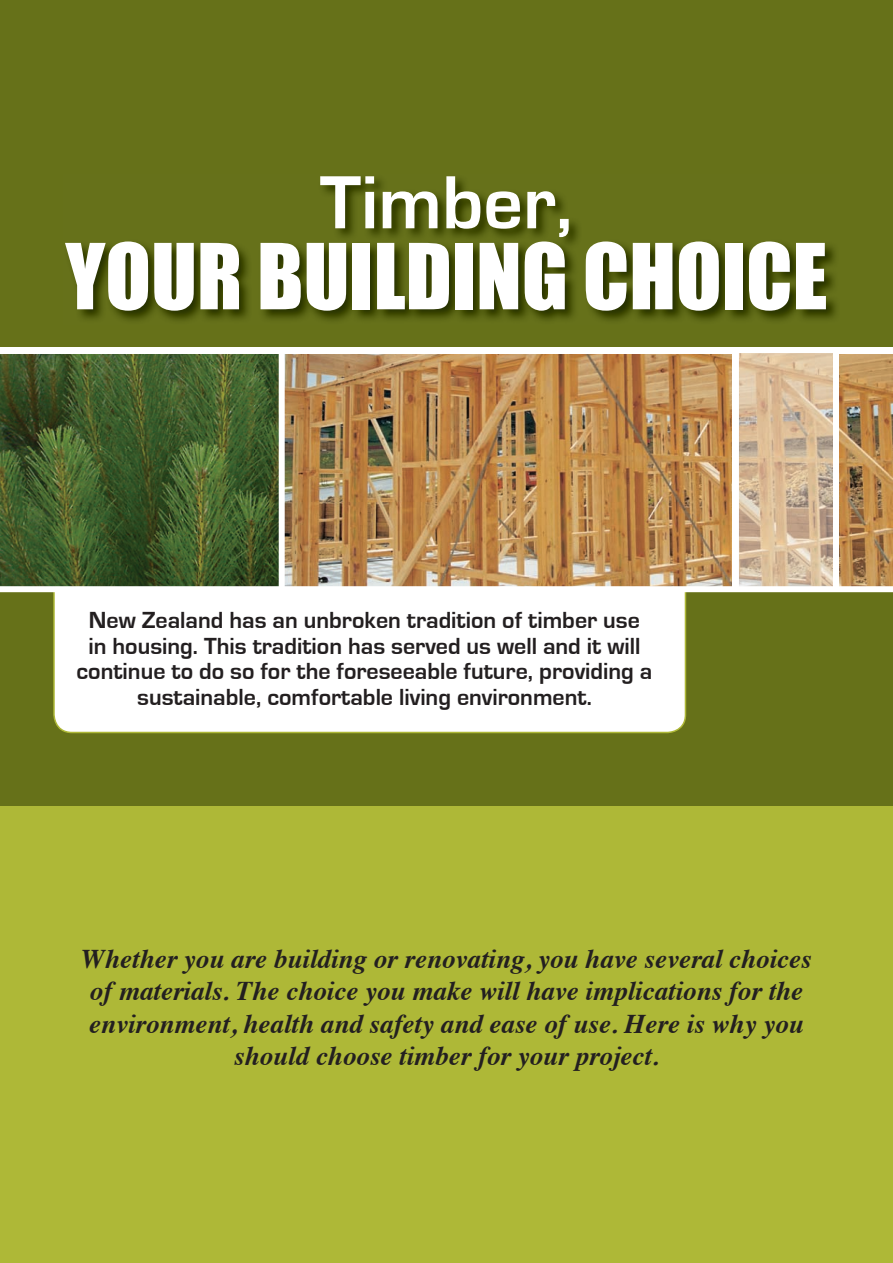
<style>
.page{position:relative;width:893px;height:1263px;background:#fff}
.page>*{position:absolute;margin:0;border:0;box-sizing:border-box;transform-origin:0 0}
.t1{font:84px "Impact";color:#fff}
.t2{font:700 78px "Eurostile";color:#fff}
.t3{font:italic 700 27px/32.4px "Times";color:#231f20;text-align:center}
.t4{font:700 24px/25.5px "Eurostile";color:#231f20;text-align:center}
</style>
<div class="page">
<div style="left:0;top:590px;width:893px;height:673px;background:#aeb837"></div>
<div style="left:0;top:0;width:893px;height:806px;background:#667119"></div>
<img style="left:285px;top:353px;width:608px;height:233px">
<img style="left:0;top:353px;width:279px;height:233px">
<div style="left:0;top:347px;width:893px;height:6px;background:#fff"></div>
<div style="left:279px;top:351px;width:6px;height:238px;background:#fff"></div>
<div style="left:833px;top:351px;width:6px;height:238px;background:#fff"></div>
<div style="left:733px;top:351px;width:6px;height:238px;background:#fff"></div>
<img style="left:739px;top:353px;width:94px;height:233px">
<div style="left:52px;top:592px;width:635px;height:142px;background:#fff"></div>
<div style="left:0;top:586px;width:893px;height:6px;background:#fff"></div>
<h2 class="t2" style="left:320px;top:160px;width:255px">Timber,</h2>
<h1 class="t1" style="left:65px;top:225px;width:763px">YOUR BUILDING CHOICE</h1>
<p class="t4" style="left:77px;top:608px;width:577px">New Zealand has an unbroken tradition of timber use<br>in housing. This tradition has served us well and it will continue to do so for the foreseeable future, providing a sustainable, comfortable living environment.</p>
<p class="t3" style="left:81px;top:940px;width:732px">Whether you are building or renovating, you have several choices of materials. The choice you make will have implications for the environment, health and safety and ease of use. Here is why you should choose timber for your project.</p>
</div>
